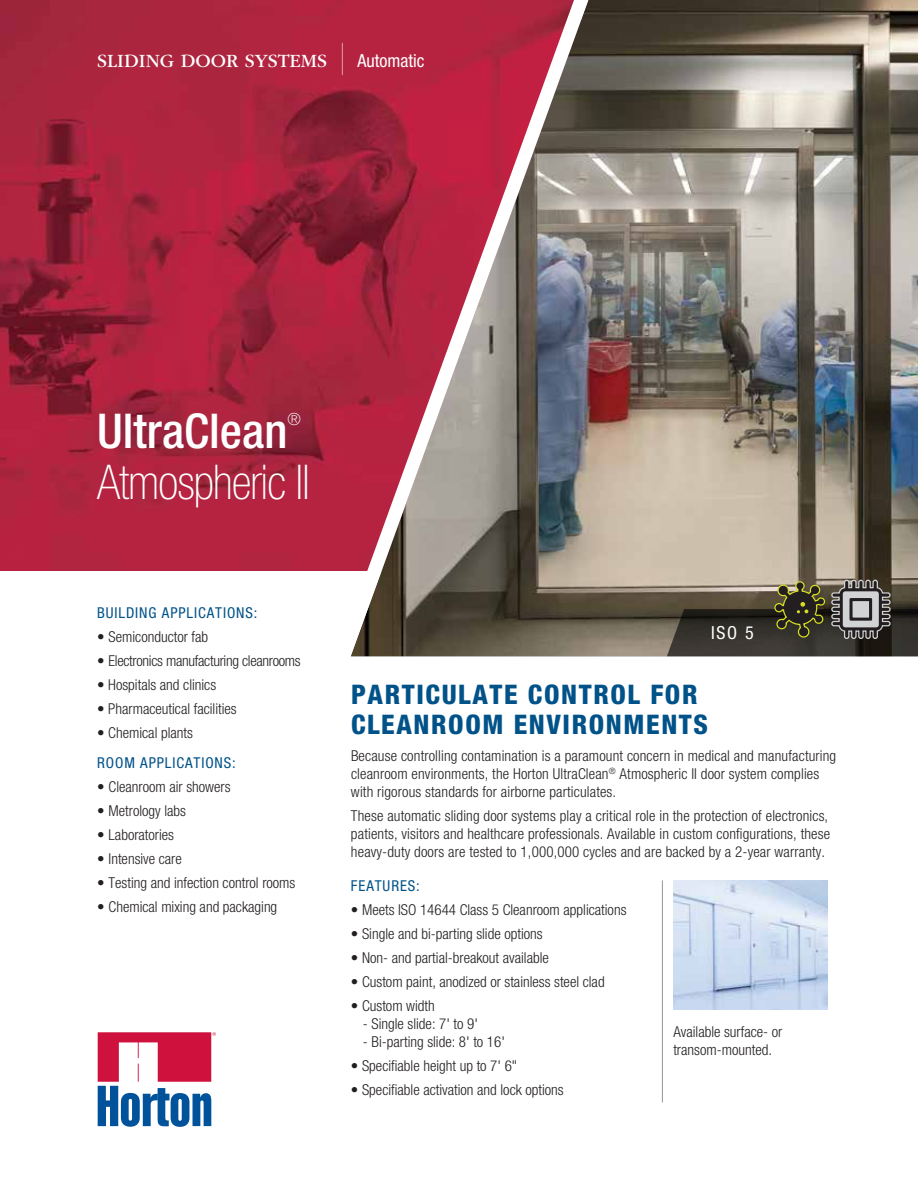
<style>
.page{position:relative;width:918px;height:1188px;background:#fff}
.page>*{position:absolute;margin:0;border:0;box-sizing:border-box;transform-origin:0 0}
.t1{font:100 condensed 48px "Helvetica Neue LT Std";letter-spacing:-.02em;color:#fff}
.t2{font:500 condensed 48px "Helvetica Neue LT Std";color:#fff}
.t3{font:800 condensed 27px/30px "Helvetica Neue LT Std";letter-spacing:.06em;color:#005289}
.t4{font:19.5px "ITC Garamond Std";color:#fff}
.t5{font:condensed 18px "Helvetica Neue LT Std";color:#fff}
.t6{font:100 condensed 16.8px "Helvetica Neue LT Std";color:#fff}
.t7{font:300 condensed 15px/18px "Helvetica Neue LT Std";color:#231f20}
.t8{font:condensed 15px "Helvetica Neue LT Std";letter-spacing:.06em;color:#005289}
.t9{font:300 condensed 15px "Helvetica Neue LT Std";letter-spacing:-.02em;color:#231f20}
.s1{font-weight:300;font-size:32.25px}
.s2{font-family:"Helvetica Neue LT Std";font-stretch:condensed;font-size:18px}
</style>
<div class="page">
<img style="left:0;top:0;width:324px;height:571px">
<svg style="left:98px;top:1032px;width:118px;height:95px"></svg>
<img style="left:605px;top:0;width:313px;height:656px">
<hr style="left:662px;top:880px;width:1px;height:222px;background:#939598">
<svg style="left:324px;top:0;width:281px;height:657px;background:#985660"></svg>
<img style="left:674px;top:880px;width:153px;height:129px">
<svg style="left:667px;top:579px;width:251px;height:77px;background:#544f44"></svg>
<h3 class="t4" style="left:97px;top:50px;width:329px">SLIDING DOOR SYSTEMS <span class="s1">|</span> <span class="s2">Automatic</span></h3>
<h1 class="t2" style="left:97px;top:402px;width:192px">UltraClean</h1>
<p class="t6" style="left:287px;top:409px;width:15px">®</p>
<h1 class="t1" style="left:97px;top:455px;width:214px">Atmospheric II</h1>
<p class="t8" style="left:97px;top:604px;width:162px">BUILDING APPLICATIONS:</p>
<p class="t7" style="left:97px;top:628px;width:113px">• Semiconductor fab</p>
<p class="t9" style="left:97px;top:652px;width:205px">• Electronics manufacturing cleanrooms</p>
<p class="t7" style="left:97px;top:676px;width:121px">• Hospitals and clinics</p>
<p class="t7" style="left:97px;top:700px;width:141px">• Pharmaceutical facilities</p>
<p class="t7" style="left:97px;top:724px;width:97px">• Chemical plants</p>
<p class="t8" style="left:97px;top:754px;width:140px">ROOM APPLICATIONS:</p>
<p class="t7" style="left:97px;top:778px;width:135px">• Cleanroom air showers</p>
<p class="t7" style="left:97px;top:802px;width:90px">• Metrology labs</p>
<p class="t7" style="left:97px;top:826px;width:78px">• Laboratories</p>
<p class="t7" style="left:97px;top:850px;width:86px">• Intensive care</p>
<p class="t7" style="left:97px;top:874px;width:200px">• Testing and infection control rooms</p>
<p class="t7" style="left:97px;top:898px;width:182px">• Chemical mixing and packaging</p>
<p class="t5" style="left:711px;top:622px;width:44px">ISO 5</p>
<h2 class="t3" style="left:351px;top:679px;width:359px">PARTICULATE CONTROL FOR<br>CLEANROOM ENVIRONMENTS</h2>
<p class="t7" style="left:351px;top:747px;width:487px">Because controlling contamination is a paramount concern in medical and manufacturing cleanroom environments, the Horton UltraClean<sup>®</sup> Atmospheric II door system complies with rigorous standards for airborne particulates.</p>
<p class="t7" style="left:351px;top:807px;width:481px">These automatic sliding door systems play a critical role in the protection of electronics, patients, visitors and healthcare professionals. Available in custom configurations, these heavy-duty doors are tested to 1,000,000 cycles and are backed by a 2-year warranty.</p>
<p class="t8" style="left:351px;top:877px;width:70px">FEATURES:</p>
<p class="t7" style="left:351px;top:900px;width:277px">• Meets ISO 14644 Class 5 Cleanroom applications</p>
<p class="t7" style="left:351px;top:924px;width:193px">• Single and bi-parting slide options</p>
<p class="t7" style="left:351px;top:948px;width:199px">• Non- and partial-breakout available</p>
<p class="t7" style="left:351px;top:972px;width:255px">• Custom paint, anodized or stainless steel clad</p>
<p class="t7" style="left:351px;top:996px;width:85px">• Custom width</p>
<p class="t7" style="left:363px;top:1014px;width:117px">- Single slide: 7' to 9'</p>
<p class="t7" style="left:363px;top:1032px;width:143px">- Bi-parting slide: 8' to 16'</p>
<p class="t7" style="left:351px;top:1056px;width:168px">• Specifiable height up to 7' 6"</p>
<p class="t7" style="left:351px;top:1080px;width:214px">• Specifiable activation and lock options</p>
<p class="t7" style="left:673px;top:1023px;width:111px">Available surface- or transom-mounted.</p>
</div>
